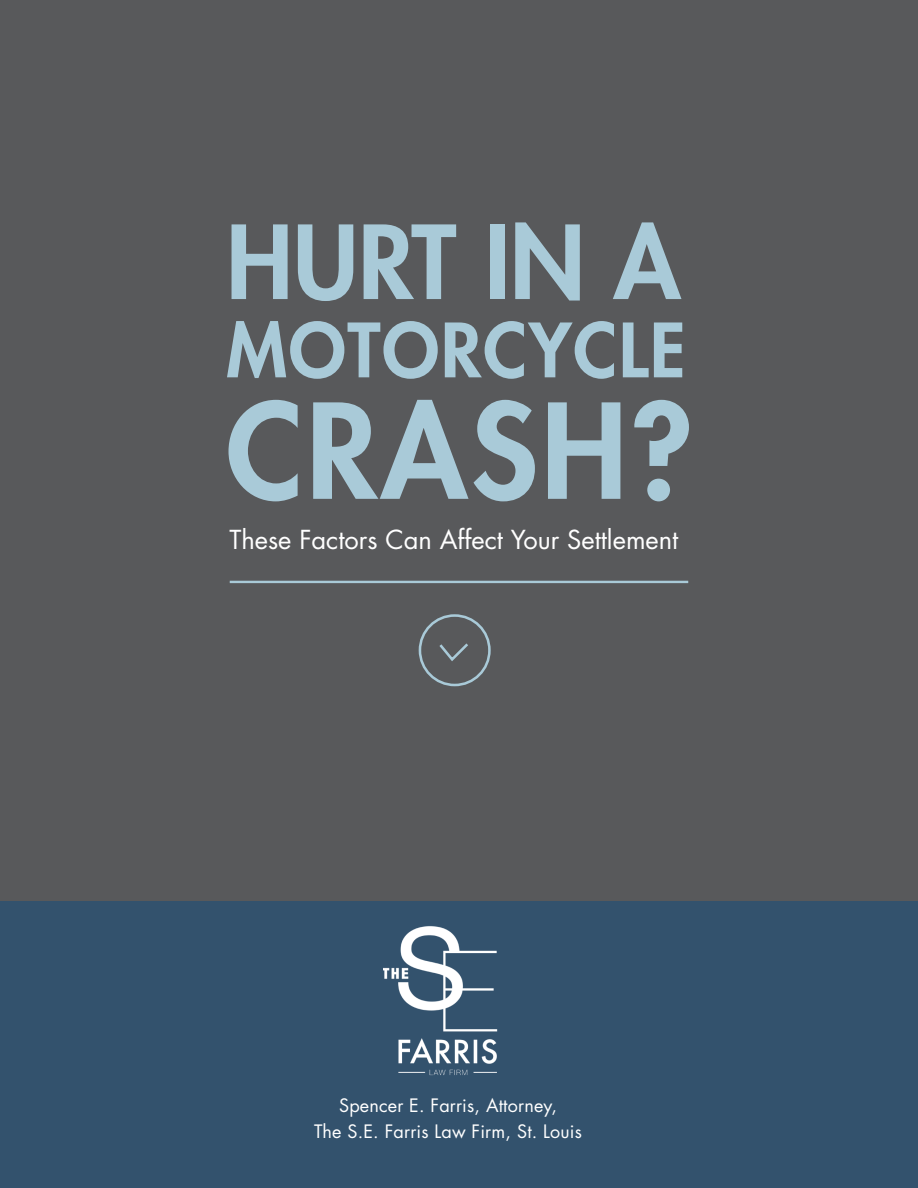
<style>
.page{position:relative;width:918px;height:1188px;background:#fff}
.page>*{position:absolute;margin:0;border:0;box-sizing:border-box;transform-origin:0 0}
.t1{font:800 127.95px "Futura Std";letter-spacing:.025em;color:#a9cad8}
.t2{font:800 99px "Futura Std";color:#a9cad8}
.t3{font:800 72.75px "Futura Std";letter-spacing:.025em;color:#a9cad8}
.t4{font:25.5px "Futura Std";color:#fff}
.t5{font:18px/25.5px "Futura Std";letter-spacing:.01em;color:#fff;text-align:center}
</style>
<div class="page">
<div style="left:0;top:900px;width:918px;height:288px;background:#33526d"></div>
<div style="left:0;top:0;width:918px;height:900px;background:#58595b"></div>
<img style="left:383px;top:926px;width:115px;height:150px">
<div style="left:419px;top:614px;width:72px;height:72px;border:3px solid #a9cad8;border-radius:50%"></div>
<svg style="left:439px;top:643px;width:29px;height:18px"></svg>
<hr style="left:230px;top:581px;width:458px;height:2px;background:#a9cad8">
<h2 class="t2" style="left:226px;top:200px;width:456px">HURT IN A</h2>
<h3 class="t3" style="left:226px;top:304px;width:461px">MOTORCYCLE</h3>
<h1 class="t1" style="left:226px;top:371px;width:468px">CRASH?</h1>
<h3 class="t4" style="left:229px;top:524px;width:450px">These Factors Can Affect Your Settlement</h3>
<p class="t5" style="left:314px;top:1093px;width:269px">Spencer E. Farris, Attorney,<br>The S.E. Farris Law Firm, St. Louis</p>
</div>
